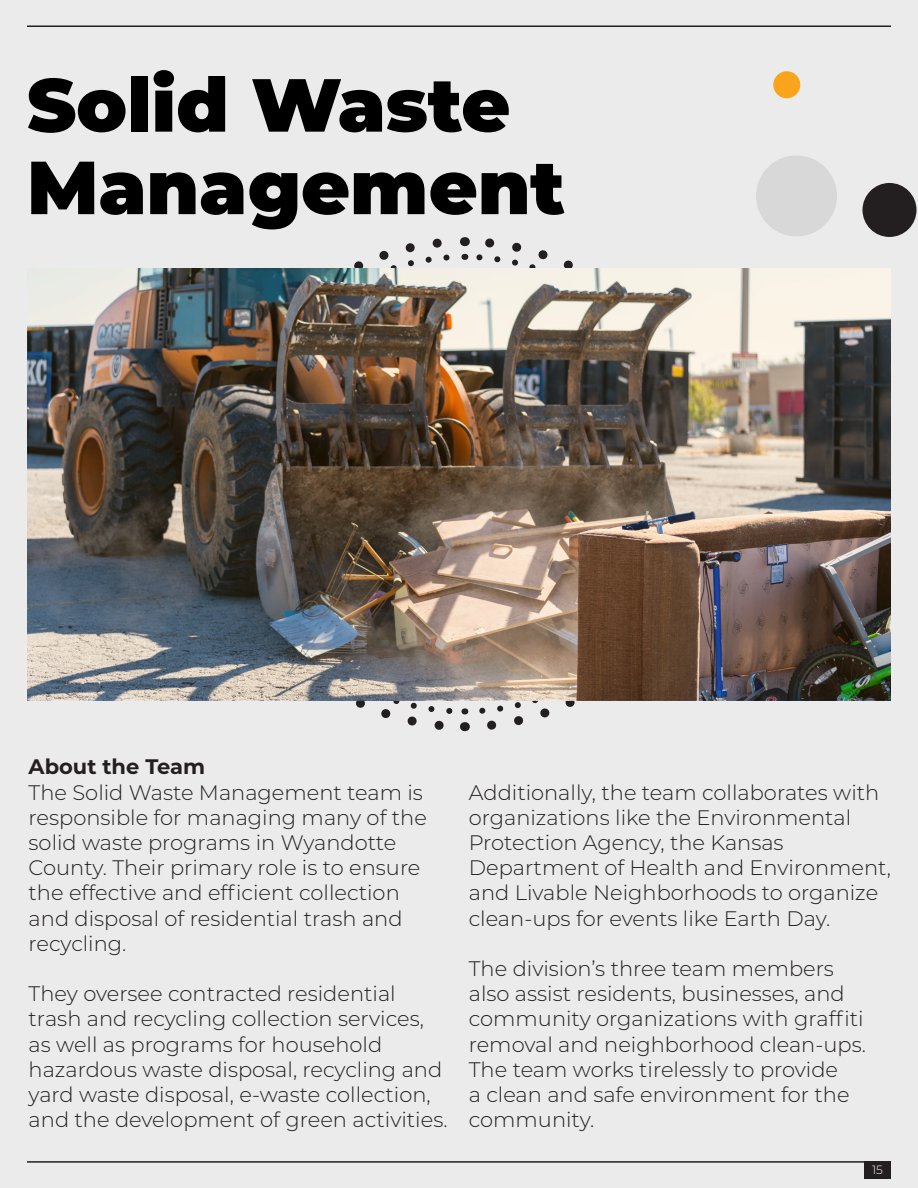
<style>
.page{position:relative;width:918px;height:1188px;background:#ebebeb}
.page>*{position:absolute;margin:0;border:0;box-sizing:border-box;transform-origin:0 0}
.t1{font:900 75px "Montserrat";color:#000}
.t2{font:300 21px/25.2px "Montserrat";color:#231f20}
.t3{font:700 21px "Montserrat";color:#231f20}
.t4{font:300 12px "Montserrat";color:#fff}
</style>
<div class="page">
<div style="left:864px;top:1161px;width:27px;height:17px;background:#231f20"></div>
<hr style="left:27px;top:1161px;width:837px;height:2px;background:#231f20">
<hr style="left:27px;top:26px;width:864px;height:1px;background:#231f20">
<svg style="left:476px;top:700px;width:222px;height:17px"></svg>
<svg style="left:467px;top:251px;width:106px;height:17px"></svg>
<svg style="left:354px;top:251px;width:96px;height:17px"></svg>
<svg style="left:231px;top:700px;width:231px;height:17px"></svg>
<img style="left:27px;top:268px;width:864px;height:432px">
<div style="left:862px;top:183px;width:54px;height:54px;background:#231f20;border-radius:50%"></div>
<div style="left:756px;top:155px;width:81px;height:81px;background:#d8d8d8;border-radius:50%"></div>
<div style="left:773px;top:71px;width:27px;height:27px;background:#f9a51b;border-radius:50%"></div>
<p class="t1" style="left:27px;top:49px;width:485px">Solid Waste</p>
<p class="t1" style="left:27px;top:131px;width:539px">Management</p>
<p class="t3" style="left:29px;top:752px;width:178px">About the Team</p>
<p class="t2" style="left:29px;top:779px;width:400px">The Solid Waste Management team is responsible for managing many of the solid waste programs in Wyandotte County. Their primary role is to ensure the effective and efficient collection and disposal of residential trash and recycling.</p>
<p class="t2" style="left:29px;top:981px;width:420px">They oversee contracted residential trash and recycling collection services, as well as programs for household hazardous waste disposal, recycling and yard waste disposal, e-waste collection, and the development of green activities.</p>
<p class="t2" style="left:469px;top:779px;width:424px">Additionally, the team collaborates with organizations like the Environmental Protection Agency, the Kansas Department of Health and Environment, and Livable Neighborhoods to organize clean-ups for events like Earth Day.</p>
<p class="t2" style="left:469px;top:955px;width:399px">The division’s three team members also assist residents, businesses, and community organizations with graffiti removal and neighborhood clean-ups.<br>The team works tirelessly to provide<br>a clean and safe environment for the community.</p>
<p class="t4" style="left:872px;top:1161px;width:12px">15</p>
</div>
